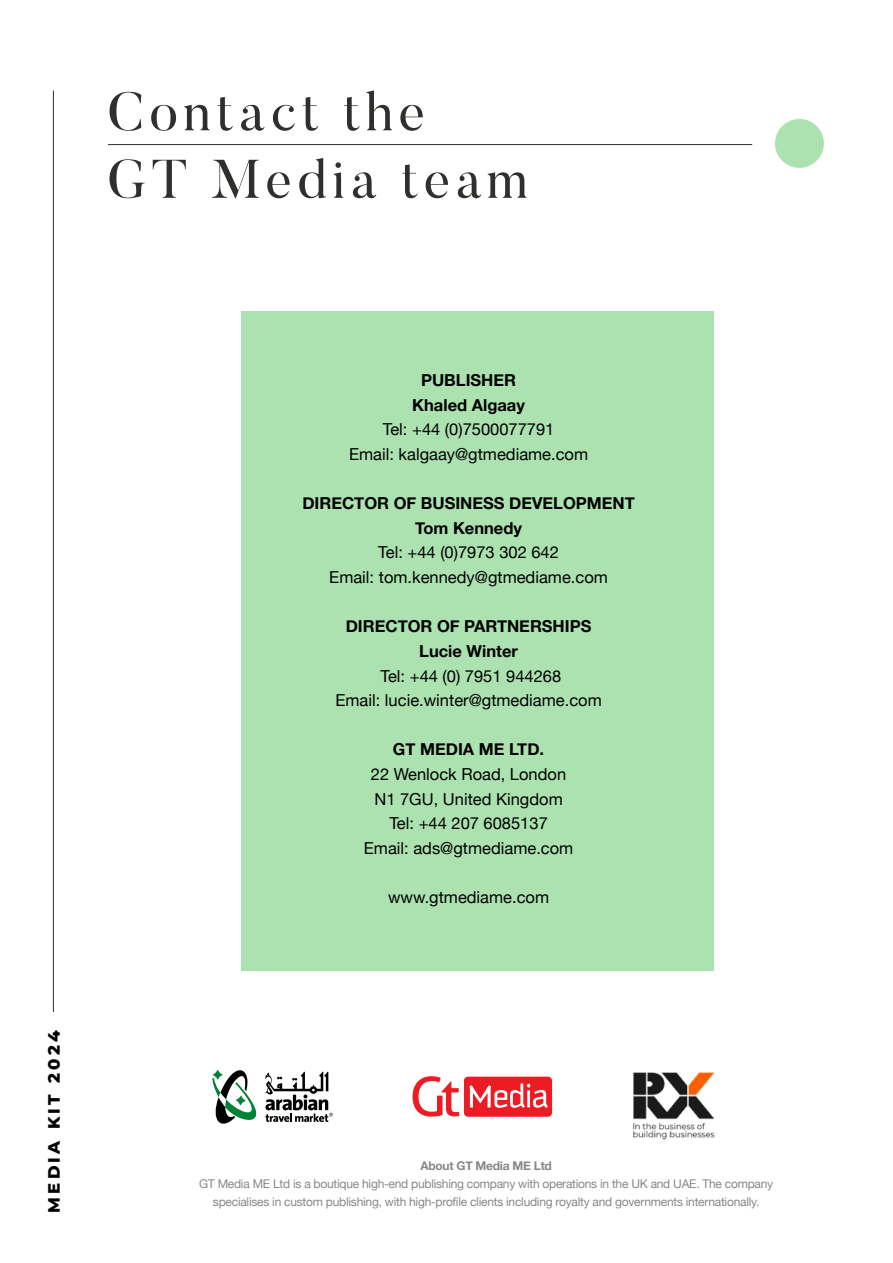
<style>
.page{position:relative;width:893px;height:1263px;background:#fff}
.page>*{position:absolute;margin:0;border:0;box-sizing:border-box;transform-origin:0 0}
.t1{font:54px/67.5px "Butler";letter-spacing:.1em;color:#2f2f2c}
.t2{font:16.5px/24.6px "Helvetica Neue";color:#000;text-align:center}
.t3{font:700 16.5px/24.6px "Helvetica Neue";color:#000;text-align:center}
.t4{font:100 16.5px "Montserrat";letter-spacing:.2em;color:#000}
.t5{font:12px/18px "Helvetica Neue";letter-spacing:-.02em;color:#878787;text-align:center}
.t6{font:700 12px "Helvetica Neue";letter-spacing:-.02em;color:#878787}
</style>
<div class="page">
<div style="left:241px;top:311px;width:472px;height:660px;background:#ace2b0"></div>
<hr style="left:53px;top:91px;width:1px;height:921px;background:#2f2f2c">
<hr style="left:108px;top:144px;width:644px;height:1px;background:#2f2f2c">
<div style="left:775px;top:119px;width:49px;height:49px;background:#ace2b0;border-radius:50%"></div>
<svg style="left:413px;top:1076px;width:46px;height:41px"></svg>
<div style="left:464px;top:1077px;width:88px;height:40px;background:#ed1c24;border-radius:4px"></div>
<svg style="left:469px;top:1083px;width:79px;height:25px"></svg>
<svg style="left:212px;top:1069px;width:121px;height:55px"></svg>
<img style="left:633px;top:1072px;width:82px;height:68px">
<h1 class="t1" style="left:107px;top:77px;width:422px">Contact the<br>GT Media team</h1>
<p class="t4" style="left:43px;top:1213px;width:184px;rotate:-90deg">MEDIA KIT 2024</p>
<p class="t3" style="left:412px;top:368px;width:114px">PUBLISHER<br>Khaled Algaay</p>
<p class="t2" style="left:349px;top:418px;width:241px">Tel: +44 (0)7500077791<br>Email: kalgaay@gtmediame.com</p>
<p class="t3" style="left:302px;top:491px;width:334px">DIRECTOR OF BUSINESS DEVELOPMENT<br>Tom Kennedy</p>
<p class="t2" style="left:329px;top:541px;width:280px">Tel: +44 (0)7973 302 642<br>Email: tom.kennedy@gtmediame.com</p>
<p class="t3" style="left:346px;top:614px;width:247px">DIRECTOR OF PARTNERSHIPS<br>Lucie Winter</p>
<p class="t2" style="left:335px;top:664px;width:268px">Tel: +44 (0) 7951 944268<br>Email: lucie.winter@gtmediame.com</p>
<p class="t3" style="left:393px;top:737px;width:153px">GT MEDIA ME LTD.</p>
<p class="t2" style="left:364px;top:763px;width:211px">22 Wenlock Road, London<br>N1 7GU, United Kingdom<br>Tel: +44 207 6085137<br>Email: ads@gtmediame.com</p>
<p class="t2" style="left:388px;top:886px;width:163px">www.gtmediame.com</p>
<p class="t6" style="left:420px;top:1156px;width:133px">About GT Media ME Ltd</p>
<p class="t5" style="left:199px;top:1175px;width:576px">GT Media ME Ltd is a boutique high-end publishing company with operations in the UK and UAE. The company specialises in custom publishing, with high-profile clients including royalty and governments internationally.</p>
</div>
